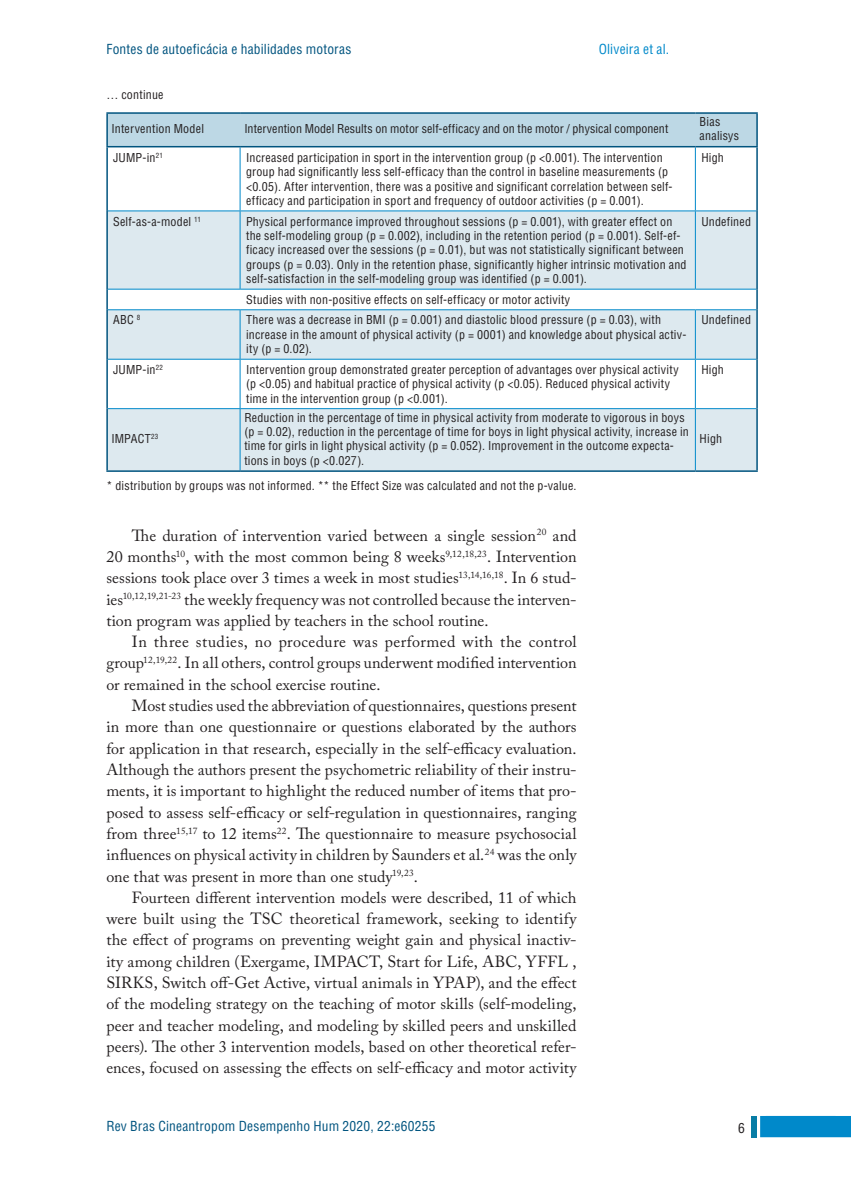
<style>
.page{position:relative;width:851px;height:1191px;background:#fff}
.page>*{position:absolute;margin:0;border:0;box-sizing:border-box;transform-origin:0 0}
.t1{font:16.05px/21.3px "Adobe Caslon Pro";letter-spacing:.005em;color:#231f20;text-align:justify}
.t2{font:condensed 13.5px "Helvetica LT Std";letter-spacing:.015em;color:#01547f}
.t3{font:condensed 13.5px "Helvetica LT Std";letter-spacing:.015em;color:#0089ca}
.t4{font:condensed 13.5px "Helvetica LT Std";color:#231f20}
.t5{font:condensed 12px/14.4px "Helvetica LT Std";letter-spacing:.02em;color:#231f20}
</style>
<div class="page">
<div style="left:751px;top:1116px;width:5px;height:21px;background:#087da5"></div>
<div style="left:760px;top:1116px;width:90px;height:21px;background:#0089ca"></div>
<div style="left:108px;top:114px;width:648px;height:32px;background:#bdd8e5"></div>
<svg style="left:108px;top:211px;width:648px;height:259px;fill:#dde9ef"></svg>
<hr style="left:240px;top:147px;width:1px;height:63px;background:#0089ca">
<hr style="left:695px;top:147px;width:1px;height:63px;background:#0089ca">
<hr style="left:108px;top:210px;width:132px;height:1px;background:#0089ca">
<hr style="left:240px;top:210px;width:455px;height:1px;background:#0089ca">
<hr style="left:240px;top:211px;width:1px;height:78px;background:#0089ca">
<hr style="left:695px;top:210px;width:61px;height:1px;background:#0089ca">
<hr style="left:695px;top:211px;width:1px;height:78px;background:#0089ca">
<hr style="left:108px;top:289px;width:132px;height:1px;background:#0089ca">
<hr style="left:240px;top:289px;width:455px;height:1px;background:#0089ca">
<hr style="left:695px;top:289px;width:61px;height:1px;background:#0089ca">
<hr style="left:108px;top:309px;width:132px;height:1px;background:#0089ca">
<hr style="left:240px;top:309px;width:455px;height:1px;background:#0089ca">
<hr style="left:240px;top:310px;width:1px;height:49px;background:#0089ca">
<hr style="left:695px;top:309px;width:61px;height:1px;background:#0089ca">
<hr style="left:695px;top:310px;width:1px;height:49px;background:#0089ca">
<hr style="left:108px;top:359px;width:132px;height:1px;background:#0089ca">
<hr style="left:240px;top:359px;width:455px;height:1px;background:#0089ca">
<hr style="left:240px;top:359px;width:1px;height:49px;background:#0089ca">
<hr style="left:695px;top:359px;width:61px;height:1px;background:#0089ca">
<hr style="left:695px;top:359px;width:1px;height:49px;background:#0089ca">
<hr style="left:106px;top:146px;width:134px;height:1px;background:#01547f">
<hr style="left:240px;top:146px;width:455px;height:1px;background:#01547f">
<hr style="left:695px;top:146px;width:62px;height:1px;background:#01547f">
<hr style="left:108px;top:408px;width:132px;height:1px;background:#0089ca">
<hr style="left:240px;top:408px;width:455px;height:1px;background:#0089ca">
<hr style="left:240px;top:409px;width:1px;height:61px;background:#0089ca">
<hr style="left:695px;top:408px;width:61px;height:1px;background:#0089ca">
<hr style="left:695px;top:409px;width:1px;height:61px;background:#0089ca">
<hr style="left:106px;top:112px;width:134px;height:2px;background:#01547f">
<hr style="left:106px;top:114px;width:2px;height:32px;background:#01547f">
<hr style="left:240px;top:112px;width:455px;height:2px;background:#01547f">
<hr style="left:695px;top:112px;width:62px;height:2px;background:#01547f">
<hr style="left:756px;top:114px;width:1px;height:32px;background:#01547f">
<hr style="left:106px;top:147px;width:2px;height:64px;background:#01547f">
<hr style="left:756px;top:147px;width:1px;height:64px;background:#01547f">
<hr style="left:106px;top:211px;width:2px;height:78px;background:#01547f">
<hr style="left:756px;top:211px;width:1px;height:78px;background:#01547f">
<hr style="left:106px;top:289px;width:2px;height:21px;background:#01547f">
<svg style="left:756px;top:289px;width:1px;height:21px"></svg>
<hr style="left:106px;top:310px;width:2px;height:49px;background:#01547f">
<hr style="left:756px;top:310px;width:1px;height:49px;background:#01547f">
<hr style="left:106px;top:359px;width:2px;height:50px;background:#01547f">
<hr style="left:756px;top:359px;width:1px;height:50px;background:#01547f">
<hr style="left:106px;top:409px;width:2px;height:61px;background:#01547f">
<hr style="left:756px;top:409px;width:1px;height:61px;background:#01547f">
<hr style="left:106px;top:470px;width:134px;height:2px;background:#01547f">
<hr style="left:240px;top:470px;width:455px;height:2px;background:#01547f">
<hr style="left:695px;top:470px;width:62px;height:2px;background:#01547f">
<p class="t2" style="left:106px;top:41px;width:246px">Fontes de autoeficácia e habilidades motoras</p>
<p class="t3" style="left:598px;top:41px;width:72px">Oliveira et al.</p>
<p class="t5" style="left:106px;top:87px;width:59px">… continue</p>
<p class="t5" style="left:111px;top:121px;width:94px">Intervention Model</p>
<p class="t5" style="left:244px;top:121px;width:425px">Intervention Model Results on motor self-efficacy and on the motor / physical component</p>
<p class="t5" style="left:699px;top:114px;width:41px">Bias analisys</p>
<p class="t5" style="left:113px;top:150px;width:51px">JUMP-in<sup>21</sup></p>
<p class="t5" style="left:246px;top:150px;width:428px">Increased participation in sport in the intervention group (p &lt;0.001). The intervention group had significantly less self-efficacy than the control in baseline measurements (p &lt;0.05). After intervention, there was a positive and significant correlation between self&shy;efficacy and participation in sport and frequency of outdoor activities (p = 0.001).</p>
<p class="t5" style="left:701px;top:150px;width:24px">High</p>
<p class="t5" style="left:113px;top:214px;width:89px">Self-as-a-model <sup>11</sup></p>
<p class="t5" style="left:246px;top:214px;width:442px">Physical performance improved throughout sessions (p = 0.001), with greater effect on the self-modeling group (p = 0.002), including in the retention period (p = 0.001). Self-ef&shy;ficacy increased over the sessions (p = 0.01), but was not statistically significant between groups (p = 0.03). Only in the retention phase, significantly higher intrinsic motivation and self-satisfaction in the self-modeling group was identified (p = 0.001).</p>
<p class="t5" style="left:701px;top:214px;width:51px">Undefined</p>
<p class="t5" style="left:246px;top:292px;width:325px">Studies with non-positive effects on self-efficacy or motor activity</p>
<p class="t5" style="left:113px;top:313px;width:29px">ABC <sup>8</sup></p>
<p class="t5" style="left:246px;top:313px;width:442px">There was a decrease in BMI (p = 0.001) and diastolic blood pressure (p = 0.03), with increase in the amount of physical activity (p = 0001) and knowledge about physical activ&shy;ity (p = 0.02).</p>
<p class="t5" style="left:701px;top:313px;width:51px">Undefined</p>
<p class="t5" style="left:113px;top:362px;width:51px">JUMP-in<sup>22</sup></p>
<p class="t5" style="left:246px;top:362px;width:434px">Intervention group demonstrated greater perception of advantages over physical activity (p &lt;0.05) and habitual practice of physical activity (p &lt;0.05). Reduced physical activity time in the intervention group (p &lt;0.001).</p>
<p class="t5" style="left:701px;top:362px;width:24px">High</p>
<p class="t5" style="left:111px;top:431px;width:48px">IMPACT<sup>23</sup></p>
<p class="t5" style="left:244px;top:410px;width:446px">Reduction in the percentage of time in physical activity from moderate to vigorous in boys (p = 0.02), reduction in the percentage of time for boys in light physical activity, increase in time for girls in light physical activity (p = 0.052). Improvement in the outcome expecta&shy;tions in boys (p &lt;0.027).</p>
<p class="t5" style="left:699px;top:431px;width:24px">High</p>
<p class="t5" style="left:106px;top:478px;width:471px">* distribution by groups was not informed. ** the Effect Size was calculated and not the p-value.</p>
<p class="t1" style="left:106px;top:524px;width:471px;text-indent:26px">The duration of intervention varied between a single session<sup>20</sup> and 20 months<sup>10</sup>, with the most common being 8 weeks<sup>9,12,18,23</sup>. Intervention sessions took place over 3 times a week in most studies<sup>13,14,16,18</sup>. In 6 stud&shy;ies<sup>10,12,19,21-23</sup> the weekly frequency was not controlled because the interven&shy;tion program was applied by teachers in the school routine.</p>
<h1 class="t1" style="left:106px;top:631px;width:471px;text-indent:26px">In three studies, no procedure was performed with the control group<sup>12,19,22</sup>. In all others, control groups underwent modified intervention or remained in the school exercise routine.</h1>
<p class="t1" style="left:106px;top:695px;width:471px;text-indent:26px">Most studies used the abbreviation of questionnaires, questions present in more than one questionnaire or questions elaborated by the authors for application in that research, especially in the self-efficacy evaluation.<br>Although the authors present the psychometric reliability of their instru&shy;ments, it is important to highlight the reduced number of items that pro&shy;posed to assess self-efficacy or self-regulation in questionnaires, ranging from three<sup>15,17</sup> to 12 items<sup>22</sup>. The questionnaire to measure psychosocial influences on physical activity in children by Saunders et al.<sup>24</sup> was the only one that was present in more than one study<sup>19,23</sup>.</p>
<p class="t1" style="left:106px;top:886px;width:471px;text-indent:26px">Fourteen different intervention models were described, 11 of which were built using the TSC theoretical framework, seeking to identify the effect of programs on preventing weight gain and physical inactiv&shy;ity among children (Exergame, IMPACT, Start for Life, ABC, YFFL , SIRKS, Switch off-Get Active, virtual animals in YPAP), and the effect of the modeling strategy on the teaching of motor skills (self-modeling, peer and teacher modeling, and modeling by skilled peers and unskilled peers). The other 3 intervention models, based on other theoretical refer&shy;ences, focused on assessing the effects on self-efficacy and motor activity</p>
<p class="t2" style="left:106px;top:1118px;width:331px">Rev Bras Cineantropom Desempenho Hum 2020, 22:e60255</p>
<p class="t4" style="left:738px;top:1120px;width:8px">6</p>
</div>
